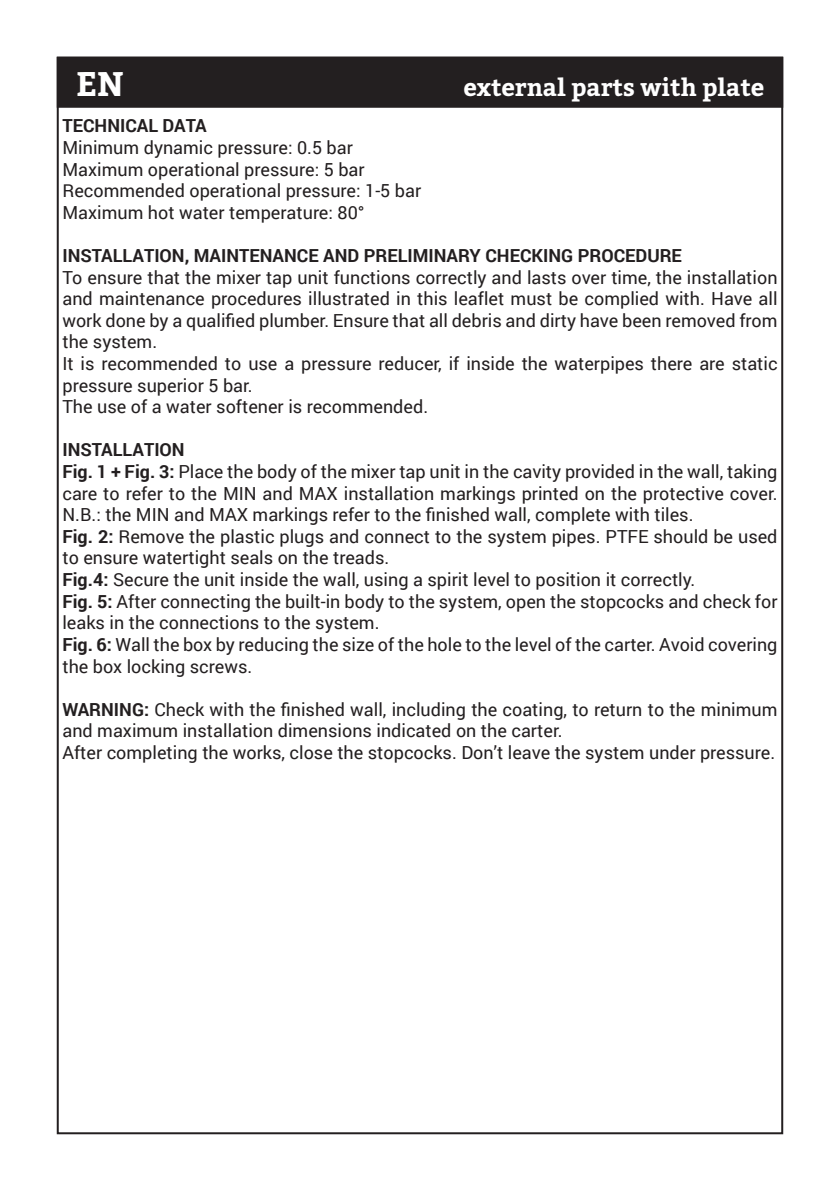
<style>
.page{position:relative;width:840px;height:1191px;background:#fff}
.page>*{position:absolute;margin:0;border:0;box-sizing:border-box;transform-origin:0 0}
.t1{font:700 34px "Bitter";color:#fff}
.t2{font:700 24px "Bitter";color:#fff}
.t3{font:18px/21.6px "Roboto";color:#231f20}
.t4{font:700 18px "Roboto";color:#231f20}
.s1{font-weight:700}
</style>
<div class="page">
<div style="left:58px;top:58px;width:723px;height:49px;background:#231f20"></div>
<div style="left:57px;top:57px;width:725px;height:51px;border:2px solid #231f20"></div>
<p class="t1" style="left:76px;top:63px;width:50px">EN</p>
<p class="t2" style="left:463px;top:73px;width:302px">external parts with plate</p>
<p class="t4" style="left:62px;top:113px;width:146px">TECHNICAL DATA</p>
<p class="t3" style="left:62px;top:136px;width:292px">Minimum dynamic pressure: 0.5 bar</p>
<p class="t3" style="left:62px;top:158px;width:303px">Maximum operational pressure: 5 bar</p>
<p class="t3" style="left:62px;top:179px;width:360px">Recommended operational pressure: 1-5 bar</p>
<p class="t3" style="left:62px;top:201px;width:303px">Maximum hot water temperature: 80°</p>
<p class="t4" style="left:62px;top:243px;width:620px">INSTALLATION, MAINTENANCE AND PRELIMINARY CHECKING PROCEDURE</p>
<p class="t3" style="left:62px;top:266px;width:716px;text-align:justify">To ensure that the mixer tap unit functions correctly and lasts over time, the installation and maintenance procedures illustrated in this leaflet must be complied with. Have all work done by a qualified plumber. Ensure that all debris and dirty have been removed from the system.</p>
<p class="t3" style="left:62px;top:352px;width:716px">It is recommended to use a pressure reducer, if inside the waterpipes there are static pressure superior 5 bar.</p>
<p class="t3" style="left:62px;top:395px;width:367px">The use of a water softener is recommended.</p>
<p class="t4" style="left:62px;top:437px;width:124px">INSTALLATION</p>
<p class="t3" style="left:62px;top:460px;width:716px;text-align:justify"><span class="s1">Fig. 1 + Fig. 3:</span> Place the body of the mixer tap unit in the cavity provided in the wall, taking care to refer to the MIN and MAX installation markings printed on the protective cover.<br>N.B.: the MIN and MAX markings refer to the finished wall, complete with tiles.</p>
<p class="t3" style="left:62px;top:525px;width:716px"><span class="s1">Fig. 2:</span> Remove the plastic plugs and connect to the system pipes. PTFE should be used to ensure watertight seals on the treads.</p>
<p class="t3" style="left:62px;top:568px;width:634px"><span class="s1">Fig.4:</span> Secure the unit inside the wall, using a spirit level to position it correctly.</p>
<p class="t3" style="left:62px;top:590px;width:716px"><span class="s1">Fig. 5:</span> After connecting the built-in body to the system, open the stopcocks and check for leaks in the connections to the system.</p>
<p class="t3" style="left:62px;top:633px;width:716px"><span class="s1">Fig. 6:</span> Wall the box by reducing the size of the hole to the level of the carter. Avoid covering the box locking screws.</p>
<p class="t3" style="left:62px;top:698px;width:716px"><span class="s1">WARNING:</span> Check with the finished wall, including the coating, to return to the minimum and maximum installation dimensions indicated on the carter.</p>
<p class="t3" style="left:62px;top:741px;width:713px">After completing the works, close the stopcocks. Don’t leave the system under pressure.</p>
</div>
